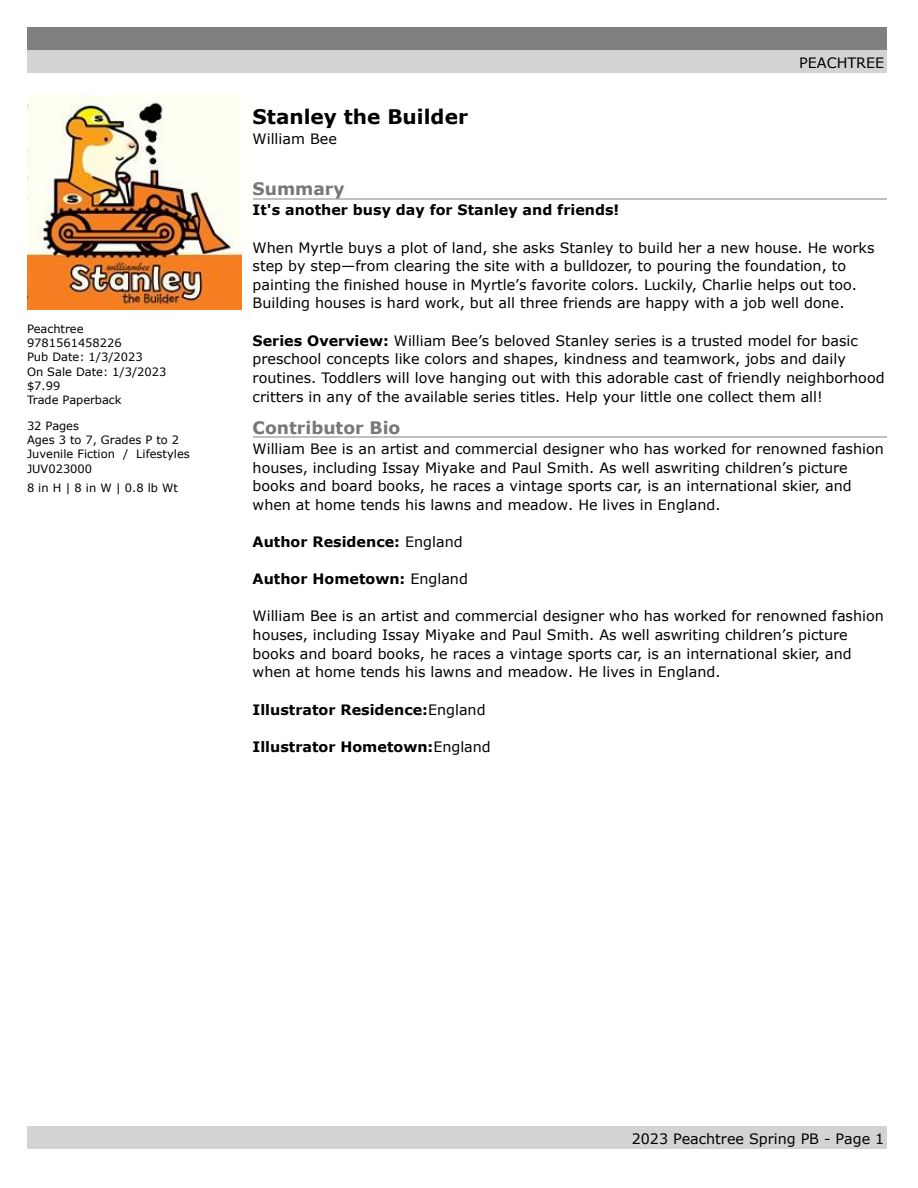
<style>
.page{position:relative;width:918px;height:1188px;background:#fff}
.page>*{position:absolute;margin:0;border:0;box-sizing:border-box;transform-origin:0 0}
.t1{font:700 20.1px "Verdana";color:#000}
.t2{font:700 17.25px "Verdana";color:#777}
.t3{font:14.25px/18.6px "Verdana";color:#000}
.t4{font:700 14.25px "Verdana";color:#000}
.t5{font:11.4px/14.4px "Verdana";color:#000}
.s1{font-weight:700}
.s2{font-weight:400}
</style>
<div class="page">
<div style="left:27px;top:27px;width:859px;height:23px;background:#808080"></div>
<div style="left:27px;top:50px;width:859px;height:23px;background:#d3d3d3"></div>
<div style="left:27px;top:1126px;width:859px;height:23px;background:#d3d3d3"></div>
<img style="left:27px;top:94px;width:215px;height:215px">
<hr style="left:253px;top:198px;width:633px;height:2px;background:#c0c0c0">
<hr style="left:253px;top:437px;width:633px;height:1px;background:#c0c0c0">
<p class="t5" style="left:27px;top:321px;width:141px">Peachtree<br>9781561458226<br>Pub Date: 1/3/2023<br>On Sale Date: 1/3/2023 $7.99<br>Trade Paperback</p>
<p class="t5" style="left:27px;top:418px;width:164px">32 Pages<br>Ages 3 to 7, Grades P to 2<br>Juvenile Fiction / Lifestyles<br>JUV023000</p>
<p class="t5" style="left:27px;top:480px;width:152px">8 in H | 8 in W | 0.8 lb Wt</p>
<p class="t3" style="left:799px;top:53px;width:87px">PEACHTREE</p>
<h1 class="t1" style="left:253px;top:104px;width:217px">Stanley the Builder</h1>
<p class="t3" style="left:253px;top:130px;width:86px">William Bee</p>
<p class="t2" style="left:253px;top:178px;width:94px">Summary</p>
<p class="t4" style="left:253px;top:201px;width:368px">It's another busy day for Stanley and friends!</p>
<p class="t3" style="left:253px;top:238px;width:623px">When Myrtle buys a plot of land, she asks Stanley to build her a new house. He works step by step—from clearing the site with a bulldozer, to pouring the foundation, to painting the finished house in Myrtle’s favorite colors. Luckily, Charlie helps out too.<br>Building houses is hard work, but all three friends are happy with a job well done.</p>
<p class="t3" style="left:253px;top:331px;width:633px"><span class="s1">Series Overview:</span> William Bee’s beloved Stanley series is a trusted model for basic preschool concepts like colors and shapes, kindness and teamwork, jobs and daily routines. Toddlers will love hanging out with this adorable cast of friendly neighborhood critters in any of the available series titles. Help your little one collect them all!</p>
<p class="t2" style="left:253px;top:416px;width:149px">Contributor Bio</p>
<p class="t3" style="left:253px;top:439px;width:633px">William Bee is an artist and commercial designer who has worked for renowned fashion houses, including Issay Miyake and Paul Smith. As well aswriting children’s picture books and board books, he races a vintage sports car, is an international skier, and when at home tends his lawns and meadow. He lives in England.</p>
<p class="t4" style="left:253px;top:533px;width:212px">Author Residence: <span class="s2">England</span></p>
<p class="t4" style="left:253px;top:570px;width:217px">Author Hometown: <span class="s2">England</span></p>
<p class="t3" style="left:253px;top:607px;width:633px">William Bee is an artist and commercial designer who has worked for renowned fashion houses, including Issay Miyake and Paul Smith. As well aswriting children’s picture books and board books, he races a vintage sports car, is an international skier, and when at home tends his lawns and meadow. He lives in England.</p>
<p class="t4" style="left:253px;top:700px;width:234px">Illustrator Residence:<span class="s2">England</span></p>
<p class="t4" style="left:253px;top:738px;width:240px">Illustrator Hometown:<span class="s2">England</span></p>
<p class="t3" style="left:632px;top:1129px;width:254px">2023 Peachtree Spring PB - Page 1</p>
</div>
